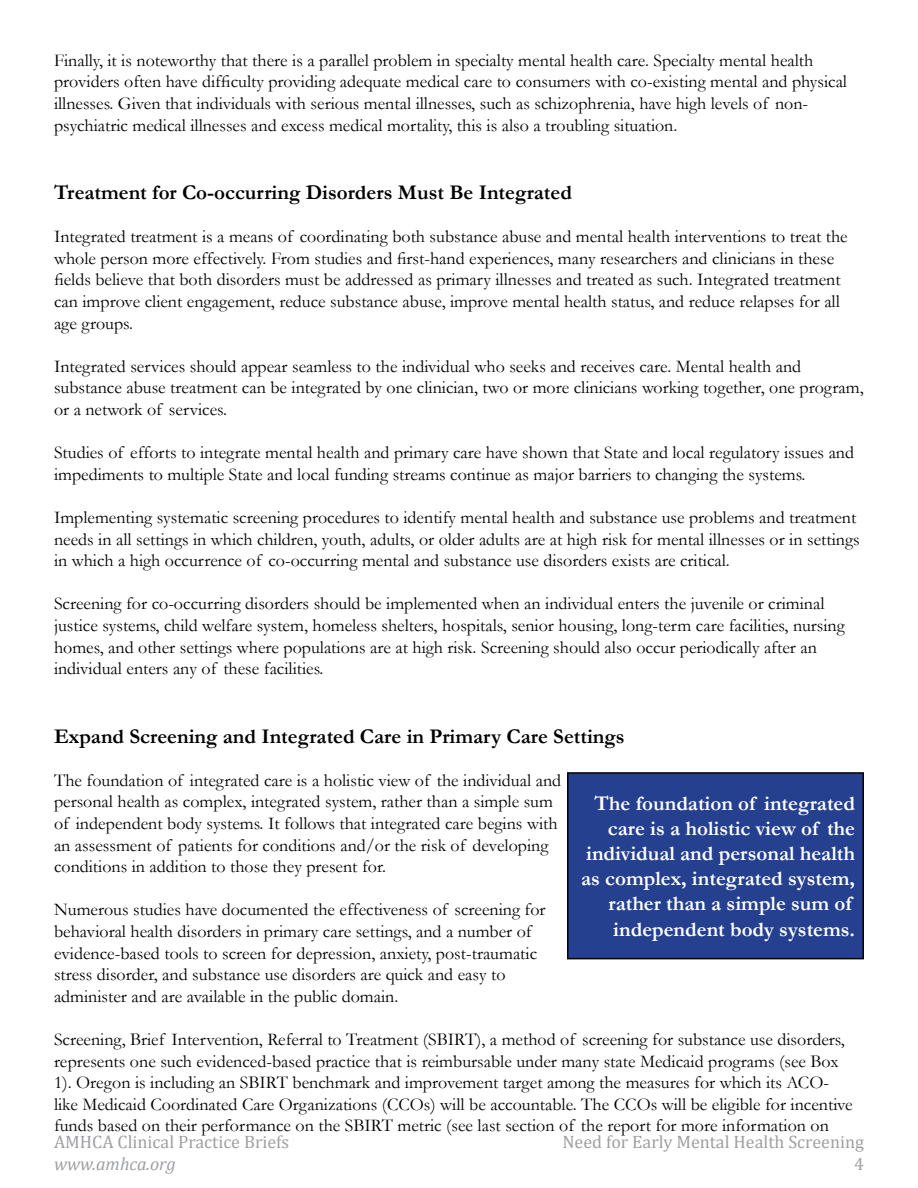
<style>
.page{position:relative;width:918px;height:1188px;background:#fff}
.page>*{position:absolute;margin:0;border:0;box-sizing:border-box;transform-origin:0 0}
.t1{font:700 21px/25.2px "Garamond";color:#fff;text-align:right}
.t2{font:700 21px "Garamond";color:#000}
.t3{font:18px/21.6px "Garamond";color:#000}
.t4{font:18px "Cambria";color:#9d9fa2}
.t5{font:italic 18px "Cambria";color:#9d9fa2}
</style>
<div class="page">
<div style="left:568px;top:773px;width:295px;height:186px;background:#25408f"></div>
<div style="left:567px;top:772px;width:297px;height:187px;border:2px solid #000"></div>
<p class="t3" style="left:54px;top:49px;width:795px">Finally, it is noteworthy that there is a parallel problem in specialty mental health care. Specialty mental health providers often have difficulty providing adequate medical care to consumers with co-existing mental and physical illnesses. Given that individuals with serious mental illnesses, such as schizophrenia, have high levels of non&shy;psychiatric medical illnesses and excess medical mortality, this is also a troubling situation.</p>
<p class="t2" style="left:54px;top:178px;width:520px">Treatment for Co-occurring Disorders Must Be Integrated</p>
<p class="t3" style="left:54px;top:225px;width:795px">Integrated treatment is a means of coordinating both substance abuse and mental health interventions to treat the whole person more effectively. From studies and first-hand experiences, many researchers and clinicians in these fields believe that both disorders must be addressed as primary illnesses and treated as such. Integrated treatment can improve client engagement, reduce substance abuse, improve mental health status, and reduce relapses for all age groups.</p>
<p class="t3" style="left:54px;top:355px;width:811px">Integrated services should appear seamless to the individual who seeks and receives care. Mental health and substance abuse treatment can be integrated by one clinician, two or more clinicians working together, one program, or a network of services.</p>
<p class="t3" style="left:54px;top:441px;width:802px">Studies of efforts to integrate mental health and primary care have shown that State and local regulatory issues and impediments to multiple State and local funding streams continue as major barriers to changing the systems.</p>
<p class="t3" style="left:54px;top:506px;width:807px">Implementing systematic screening procedures to identify mental health and substance use problems and treatment needs in all settings in which children, youth, adults, or older adults are at high risk for mental illnesses or in settings in which a high occurrence of co-occurring mental and substance use disorders exists are critical.</p>
<p class="t3" style="left:54px;top:592px;width:792px">Screening for co-occurring disorders should be implemented when an individual enters the juvenile or criminal justice systems, child welfare system, homeless shelters, hospitals, senior housing, long-term care facilities, nursing homes, and other settings where populations are at high risk. Screening should also occur periodically after an individual enters any of these facilities.</p>
<p class="t2" style="left:54px;top:722px;width:572px">Expand Screening and Integrated Care in Primary Care Settings</p>
<p class="t3" style="left:54px;top:769px;width:509px">The foundation of integrated care is a holistic view of the individual and personal health as complex, integrated system, rather than a simple sum of independent body systems. It follows that integrated care begins with an assessment of patients for conditions and/or the risk of developing conditions in addition to those they present for.</p>
<p class="t3" style="left:54px;top:898px;width:493px">Numerous studies have documented the effectiveness of screening for behavioral health disorders in primary care settings, and a number of evidence-based tools to screen for depression, anxiety, post-traumatic stress disorder, and substance use disorders are quick and easy to administer and are available in the public domain.</p>
<p class="t3" style="left:54px;top:1028px;width:800px">Screening, Brief Intervention, Referral to Treatment (SBIRT), a method of screening for substance use disorders, represents one such evidenced-based practice that is reimbursable under many state Medicaid programs (see Box 1). Oregon is including an SBIRT benchmark and improvement target among the measures for which its ACO&shy;like Medicaid Coordinated Care Organizations (CCOs) will be accountable. The CCOs will be eligible for incentive funds based on their performance on the SBIRT metric (see last section of the report for more information on</p>
<p class="t1" style="left:581px;top:791px;width:275px">The foundation of integrated care is a holistic view of the individual and personal health as complex, integrated system, rather than a simple sum of independent body systems.</p>
<p class="t4" style="left:54px;top:1131px;width:237px">AMHCA Clinical Practice Briefs</p>
<p class="t4" style="left:562px;top:1131px;width:303px">Need for Early Mental Health Screening</p>
<p class="t5" style="left:54px;top:1151px;width:123px">www.amhca.org</p>
<p class="t4" style="left:854px;top:1153px;width:11px">4</p>
</div>
